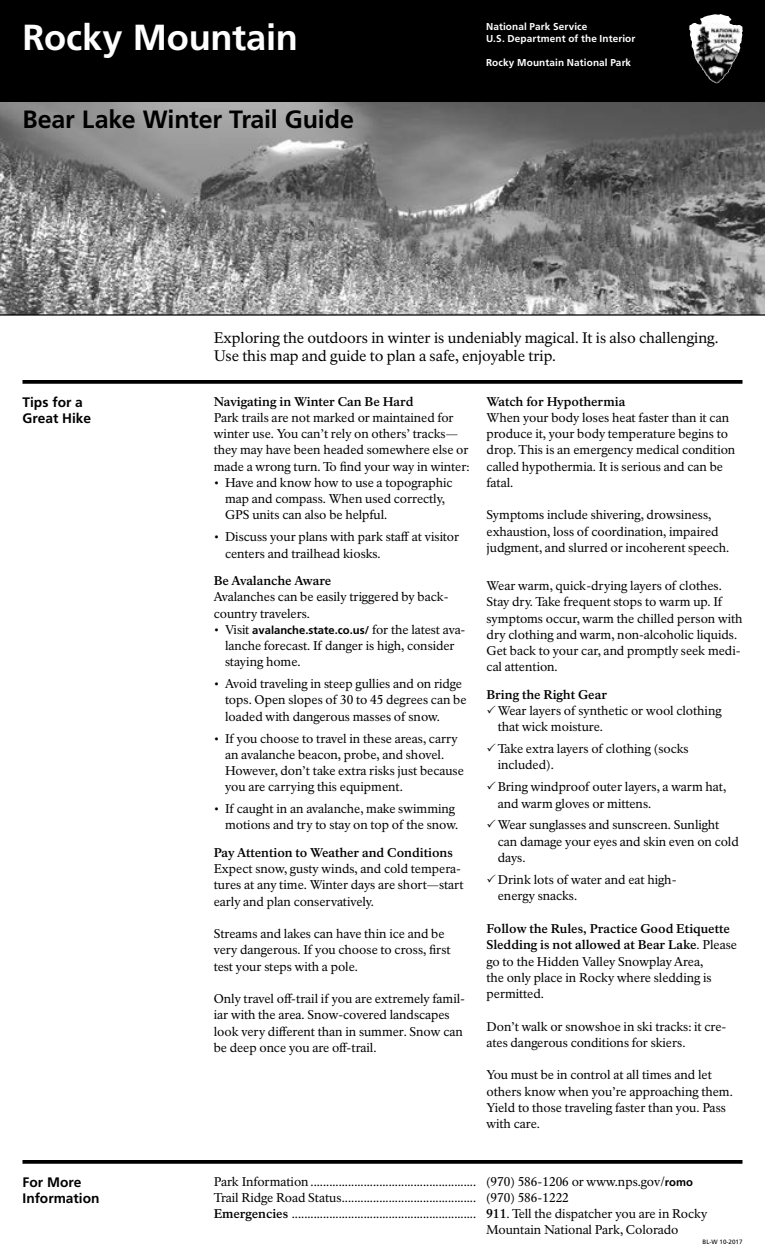
<style>
.page{position:relative;width:765px;height:1260px;background:#fff}
.page>*{position:absolute;margin:0;border:0;box-sizing:border-box;transform-origin:0 0}
.H1_Site_Name{font:700 36.25px "Frutiger LT Std";letter-spacing:-.01em;color:#fff}
.H1_Title{font:700 25px "Frutiger LT Std";letter-spacing:-.005em;color:#000}
.P_Intro{font:15px/18.8px "NPS Rawlinson OT";letter-spacing:-.005em;color:#000}
.H3_Main_Headline{font:700 13.75px/16.2px "Frutiger LT Std";color:#000}
.P_Tab_Leader{font:12.5px/16.2px "NPS Rawlinson OT";letter-spacing:-.005em;color:#000}
.P_Basic{font:12.5px/16.2px "NPS Rawlinson OT";letter-spacing:-.005em;color:#000}
.H3_Body_Subheading{font:12.5px/16.2px "NPS Rawlinson OT";color:#000}
.P_Basic_Before_Bulle{font:12.5px/16.2px "NPS Rawlinson OT";color:#000}
.H3_Body_Subheading-2{font:700 12.5px "NPS Rawlinson OT";letter-spacing:-.01em;color:#000}
.P_Main_Text{font:12.5px/16.2px "NPS Rawlinson OT";color:#000}
.P_NPS_Identity{font:700 10px "Frutiger LT Std";letter-spacing:.015em;color:#fff}
.A_Printing_Info{font:6.25px "Frutiger LT Std";color:#000}
.s1{font-family:"Frutiger LT Std";font-weight:700;font-size:11.25px}
.s2{font-weight:700}
</style>
<div class="page">
<svg style="left:0;top:101px;width:765px;height:215px;background:#838383"></svg>
<svg style="left:22px;top:380px;width:720px;height:4px;background:#0f0f0f"></svg>
<svg style="left:22px;top:1160px;width:720px;height:4px;background:#0f0f0f"></svg>
<div style="left:0;top:0;width:765px;height:101px;background:#000"></div>
<img style="left:689px;top:14px;width:38px;height:69px">
<p class="H1_Site_Name" style="left:22px;top:16px;width:277px">Rocky Mountain</p>
<p class="P_NPS_Identity" style="left:486px;top:21px;width:103px">National Park Service</p>
<p class="P_NPS_Identity" style="left:486px;top:33px;width:151px">U.S. Department of the Interior</p>
<p class="P_NPS_Identity" style="left:486px;top:56px;width:147px">Rocky Mountain National Park</p>
<h1 class="H1_Title" style="left:22px;top:104px;width:333px">Bear Lake Winter Trail Guide</h1>
<p class="H3_Main_Headline" style="left:22px;top:394px;width:70px">Tips for a<br>Great Hike</p>
<p class="P_Intro" style="left:214px;top:328px;width:506px">Exploring the outdoors in winter is undeniably magical. It is also challenging.<br>Use this map and guide to plan a safe, enjoyable trip.</p>
<p class="H3_Body_Subheading-2" style="left:214px;top:394px;width:201px">Navigating in Winter Can Be Hard</p>
<p class="H3_Body_Subheading" style="left:214px;top:410px;width:257px">Park trails are not marked or maintained for winter use. You can’t rely on others’ tracks— they may have been headed somewhere else or made a wrong turn. To find your way in winter:</p>
<p class="P_Tab_Leader" style="left:225px;top:475px;width:229px;text-indent:-11px">• Have and know how to use a topographic map and compass. When used correctly,<br>GPS units can also be helpful.</p>
<p class="P_Tab_Leader" style="left:225px;top:529px;width:236px;text-indent:-11px">• Discuss your plans with park staff at visitor centers and trailhead kiosks.</p>
<p class="H3_Body_Subheading-2" style="left:214px;top:573px;width:119px">Be Avalanche Aware</p>
<p class="H3_Body_Subheading" style="left:214px;top:589px;width:236px">Avalanches can be easily triggered by back&shy;country travelers.</p>
<p class="P_Tab_Leader" style="left:225px;top:621px;width:242px;text-indent:-11px">• Visit <span class="s1">avalanche.state.co.us/</span> for the latest ava&shy;lanche forecast. If danger is high, consider staying home.</p>
<p class="P_Tab_Leader" style="left:225px;top:676px;width:243px;text-indent:-11px">• Avoid traveling in steep gullies and on ridge tops. Open slopes of 30 to 45 degrees can be loaded with dangerous masses of snow.</p>
<p class="P_Tab_Leader" style="left:225px;top:730px;width:240px;text-indent:-11px">• If you choose to travel in these areas, carry an avalanche beacon, probe, and shovel.<br>However, don’t take extra risks just because you are carrying this equipment.</p>
<p class="P_Tab_Leader" style="left:214px;top:801px;width:246px;text-align:right">• If caught in an avalanche, make swimming motions and try to stay on top of the snow.</p>
<p class="H3_Body_Subheading-2" style="left:214px;top:845px;width:241px">Pay Attention to Weather and Conditions</p>
<p class="H3_Body_Subheading" style="left:214px;top:861px;width:252px">Expect snow, gusty winds, and cold tempera&shy;tures at any time. Winter days are short—start early and plan conservatively.</p>
<p class="P_Basic" style="left:214px;top:926px;width:238px">Streams and lakes can have thin ice and be very dangerous. If you choose to cross, first test your steps with a pole.</p>
<p class="P_Basic" style="left:214px;top:991px;width:253px">Only travel off-trail if you are extremely famil&shy;iar with the area. Snow-covered landscapes look very different than in summer. Snow can be deep once you are off-trail.</p>
<p class="H3_Body_Subheading-2" style="left:487px;top:394px;width:140px">Watch for Hypothermia</p>
<p class="H3_Body_Subheading" style="left:487px;top:410px;width:250px">When your body loses heat faster than it can produce it, your body temperature begins to drop. This is an emergency medical condition called hypothermia. It is serious and can be fatal.</p>
<p class="P_Basic_Before_Bulle" style="left:487px;top:507px;width:244px">Symptoms include shivering, drowsiness, exhaustion, loss of coordination, impaired judgment, and slurred or incoherent speech.</p>
<p class="P_Basic_Before_Bulle" style="left:487px;top:578px;width:257px">Wear warm, quick-drying layers of clothes.<br>Stay dry. Take frequent stops to warm up. If symptoms occur, warm the chilled person with dry clothing and warm, non-alcoholic liquids.<br>Get back to your car, and promptly seek medi&shy;cal attention.</p>
<p class="H3_Body_Subheading-2" style="left:487px;top:687px;width:122px">Bring the Right Gear</p>
<p class="P_Tab_Leader" style="left:498px;top:703px;width:225px;text-indent:-11px">✓Wear layers of synthetic or wool clothing that wick moisture.</p>
<p class="P_Tab_Leader" style="left:498px;top:741px;width:192px;text-indent:-11px">✓Take extra layers of clothing (socks included).</p>
<p class="P_Tab_Leader" style="left:498px;top:779px;width:230px;text-indent:-11px">✓Bring windproof outer layers, a warm hat, and warm gloves or mittens.</p>
<p class="P_Tab_Leader" style="left:498px;top:817px;width:243px;text-indent:-11px">✓Wear sunglasses and sunscreen. Sunlight can damage your eyes and skin even on cold days.</p>
<p class="P_Tab_Leader" style="left:498px;top:871px;width:180px;text-indent:-11px">✓Drink lots of water and eat high&shy;energy snacks.</p>
<p class="H3_Body_Subheading-2" style="left:487px;top:921px;width:245px">Follow the Rules, Practice Good Etiquette</p>
<p class="P_Basic" style="left:487px;top:937px;width:252px"><span class="s2">Sledding is not allowed at Bear Lake</span>. Please go to the Hidden Valley Snowplay Area,<br>the only place in Rocky where sledding is permitted.</p>
<p class="P_Basic" style="left:487px;top:1018px;width:241px">Don’t walk or snowshoe in ski tracks: it cre&shy;ates dangerous conditions for skiers.</p>
<p class="P_Basic" style="left:487px;top:1067px;width:248px">You must be in control at all times and let others know when you’re approaching them.<br>Yield to those traveling faster than you. Pass with care.</p>
<p class="H3_Main_Headline" style="left:22px;top:1174px;width:79px">For More<br>Information</p>
<p class="P_Tab_Leader" style="left:214px;top:1173px;width:264px;text-align:justify">Park Information .....................................................<br>Trail Ridge Road Status...........................................<br><span class="s2">Emergencies</span> ...........................................................</p>
<p class="P_Main_Text" style="left:486px;top:1173px;width:223px">(970) 586-1206 or www.nps.gov/<span class="s1">romo </span>(970) 586-1222<br><span class="s2">911</span>. Tell the dispatcher you are in Rocky<br>Mountain National Park, Colorado</p>
<p class="A_Printing_Info" style="left:703px;top:1238px;width:41px">BL-W 10-2017</p>
</div>
